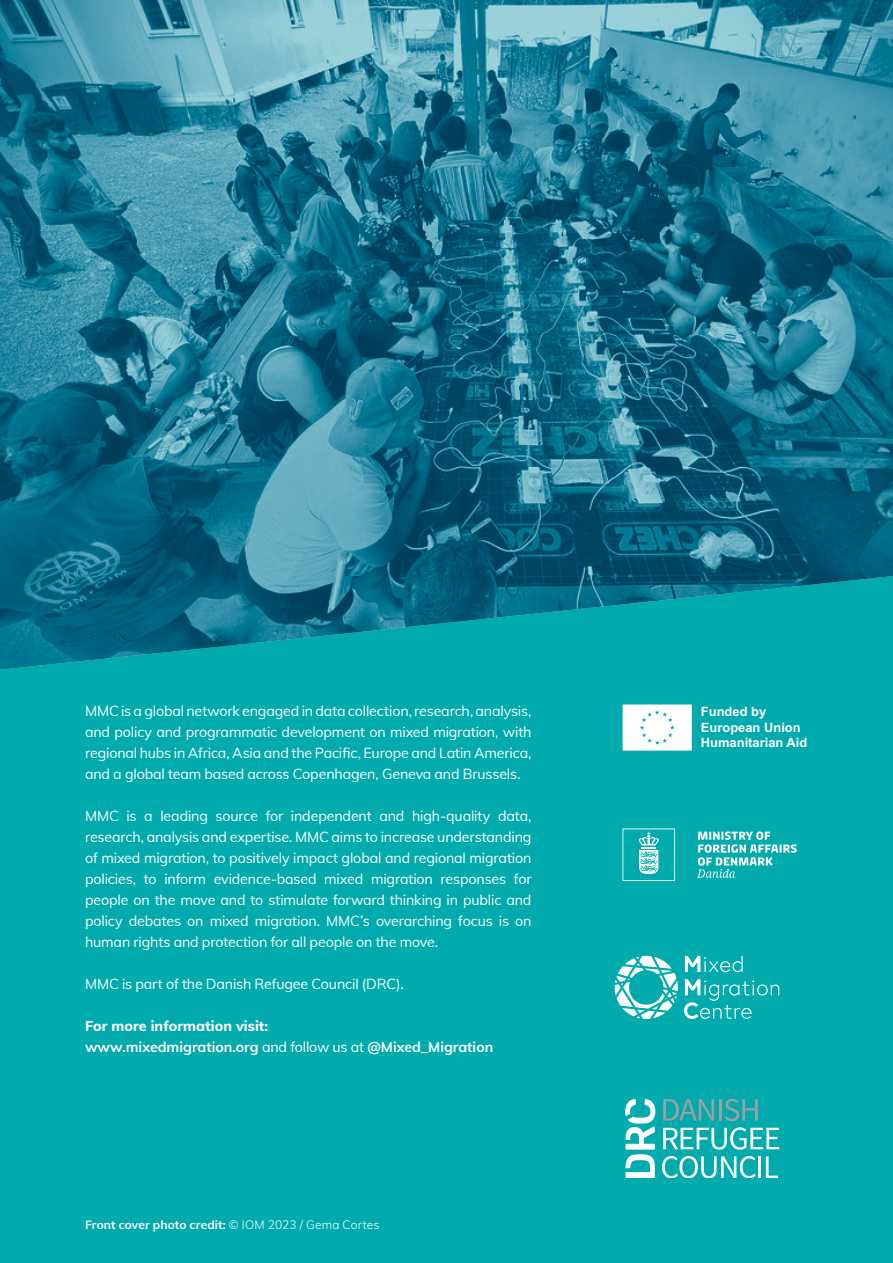
<style>
.page{position:relative;width:893px;height:1263px;background:#00aaad}
.page>*{position:absolute;margin:0;border:0;box-sizing:border-box;transform-origin:0 0}
.t1{font:14.25px/21px "Muli";letter-spacing:-.01em;color:#fff;text-align:justify}
.t2{font:700 14.25px/21px "Muli";color:#fff}
.t3{font:700 12.9px/15.5px "Arial";color:#fff}
.t4{font:700 12px "Muli";letter-spacing:.005em;color:#fff}
.s1{font-weight:800}
.s2{font-weight:400}
.s3{font-weight:300}
</style>
<div class="page">
<img style="left:0;top:0;width:893px;height:670px">
<svg style="left:614px;top:956px;width:64px;height:63px"></svg>
<svg style="left:685px;top:956px;width:58px;height:16px"></svg>
<svg style="left:684px;top:979px;width:95px;height:40px"></svg>
<svg style="left:663px;top:1099px;width:51px;height:22px"></svg>
<hr style="left:719px;top:1099px;width:2px;height:22px;background:#9d9fa2">
<svg style="left:724px;top:1099px;width:34px;height:22px"></svg>
<svg style="left:663px;top:1127px;width:116px;height:23px"></svg>
<svg style="left:662px;top:1156px;width:94px;height:22px"></svg>
<hr style="left:758px;top:1156px;width:3px;height:22px;background:#fff">
<svg style="left:766px;top:1156px;width:12px;height:22px"></svg>
<svg style="left:625px;top:1099px;width:30px;height:79px"></svg>
<svg style="left:622px;top:828px;width:53px;height:53px"></svg>
<svg style="left:697px;top:831px;width:100px;height:47px"></svg>
<svg style="left:623px;top:704px;width:69px;height:47px;background:#f3fafb"></svg>
<p class="t1" style="left:85px;top:700px;width:448px">MMC is a global network engaged in data collection, research, analysis, and policy and programmatic development on mixed migration, with regional hubs in Africa, Asia and the Pacific, Europe and Latin America, and a global team based across Copenhagen, Geneva and Brussels.</p>
<p class="t1" style="left:85px;top:805px;width:448px">MMC is a leading source for independent and high-quality data, research, analysis and expertise. MMC aims to increase understanding of mixed migration, to positively impact global and regional migration policies, to inform evidence-based mixed migration responses for people on the move and to stimulate forward thinking in public and policy debates on mixed migration. MMC’s overarching focus is on human rights and protection for all people on the move.</p>
<p class="t1" style="left:85px;top:973px;width:320px">MMC is part of the Danish Refugee Council (DRC).</p>
<p class="t2" style="left:85px;top:1015px;width:410px"><span class="s1">For more information visit:<br></span>www.mixedmigration.org <span class="s2">and follow us at</span> @Mixed_Migration</p>
<p class="t4" style="left:85px;top:1216px;width:296px">Front cover photo credit: <span class="s3">© IOM 2023 / Gema Cortes</span></p>
<p class="t3" style="left:701px;top:704px;width:108px">Funded by<br>European Union<br>Humanitarian Aid</p>
</div>
